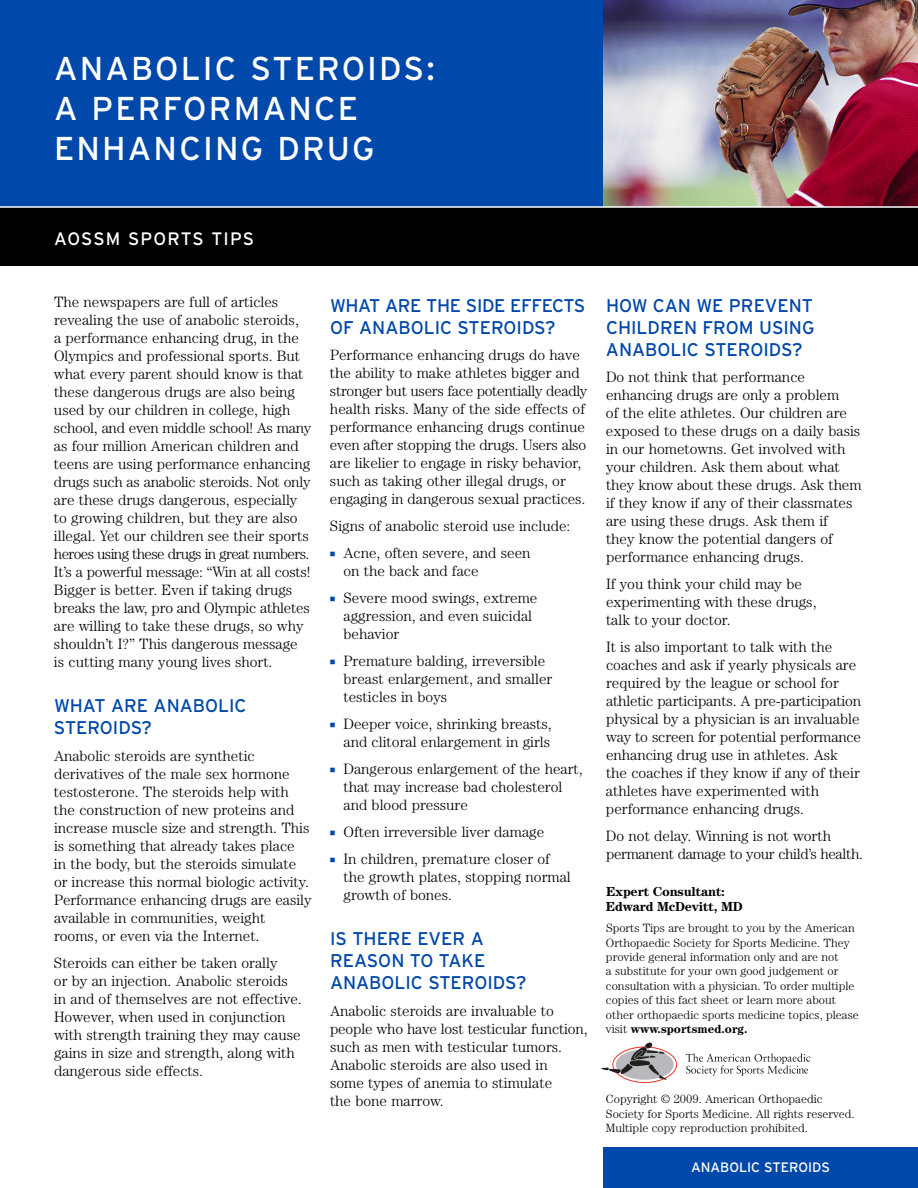
<style>
.page{position:relative;width:918px;height:1188px;background:#fff}
.page>*{position:absolute;margin:0;border:0;box-sizing:border-box;transform-origin:0 0}
.t1{font:33px/39.6px "Interstate";letter-spacing:.065em;color:#fff}
.t2{font:18.3px/22px "Interstate";color:#0048aa}
.t3{font:18.3px/22px "Interstate";letter-spacing:-.02em;color:#0048aa}
.t4{font:18px "Interstate";letter-spacing:.06em;color:#fff}
.t5{font:300 15px/18px "Century";color:#000}
.t6{font:300 15px/18px "Century";letter-spacing:-.02em;color:#000}
.t7{font:13.65px "Interstate";color:#fff}
.t8{font:700 13.2px/15.8px "Century";letter-spacing:-.015em;color:#000}
.t9{font:300 12px/14.4px "Century";color:#000}
.s1{font-weight:700}
</style>
<div class="page">
<div style="left:616px;top:1049px;width:58px;height:31px;background:#b8b9bc;border-radius:50%"></div>
<div style="left:612px;top:1046px;width:65px;height:37px;border:1px solid #ee3e34;border-radius:50%"></div>
<svg style="left:601px;top:1042px;width:66px;height:38px"></svg>
<svg style="left:686px;top:1053px;width:124px;height:23px"></svg>
<div style="left:0;top:0;width:603px;height:207px;background:#0048aa"></div>
<img style="left:603px;top:0;width:315px;height:206px">
<div style="left:0;top:207px;width:918px;height:59px;background:#000"></div>
<div style="left:603px;top:1148px;width:315px;height:40px;background:#0048aa"></div>
<hr style="left:0;top:206px;width:918px;height:2px;background:#fff">
<h1 class="t1" style="left:54px;top:49px;width:382px">ANABOLIC STEROIDS:<br>A PERFORMANCE<br>ENHANCING DRUG</h1>
<p class="t4" style="left:54px;top:228px;width:202px">AOSSM SPORTS TIPS</p>
<p class="t5" style="left:54px;top:294px;width:259px">The newspapers are full of articles revealing the use of anabolic steroids,<br>a performance enhancing drug, in the Olympics and professional sports. But what every parent should know is that these dangerous drugs are also being used by our children in college, high school, and even middle school! As many as four million American children and teens are using performance enhancing drugs such as anabolic steroids. Not only are these drugs dangerous, especially to growing children, but they are also illegal. Yet our children see their sports heroes using these drugs in great numbers.<br>It’s a powerful message: “Win at all costs!<br>Bigger is better. Even if taking drugs breaks the law, pro and Olympic athletes are willing to take these drugs, so why shouldn’t I?” This dangerous message is cutting many young lives short.</p>
<p class="t2" style="left:54px;top:695px;width:194px">WHAT ARE ANABOLIC<br>STEROIDS?</p>
<p class="t5" style="left:54px;top:748px;width:259px">Anabolic steroids are synthetic derivatives of the male sex hormone testosterone. The steroids help with the construction of new proteins and increase muscle size and strength. This is something that already takes place<br>in the body, but the steroids simulate or increase this normal biologic activity.<br>Performance enhancing drugs are easily available in communities, weight rooms, or even via the Internet.</p>
<p class="t5" style="left:54px;top:955px;width:249px">Steroids can either be taken orally<br>or by an injection. Anabolic steroids in and of themselves are not effective.<br>However, when used in conjunction with strength training they may cause gains in size and strength, along with dangerous side effects.</p>
<p class="t3" style="left:330px;top:294px;width:257px">WHAT ARE THE SIDE EFFECTS<br>OF ANABOLIC STEROIDS?</p>
<p class="t5" style="left:330px;top:348px;width:259px">Performance enhancing drugs do have the ability to make athletes bigger and stronger but users face potentially deadly health risks. Many of the side effects of performance enhancing drugs continue even after stopping the drugs. Users also are likelier to engage in risky behavior, such as taking other illegal drugs, or engaging in dangerous sexual practices.</p>
<p class="t5" style="left:344px;top:514px;width:228px;line-height:27px;text-indent:-14px">Signs of anabolic steroid use include:<br>Acne, often severe, and seen</p>
<p class="t5" style="left:343px;top:559px;width:195px;line-height:27px">on the back and face<br>Severe mood swings, extreme</p>
<p class="t5" style="left:343px;top:609px;width:190px">aggression, and even suicidal behavior</p>
<p class="t5" style="left:343px;top:654px;width:210px">Premature balding, irreversible breast enlargement, and smaller testicles in boys</p>
<p class="t5" style="left:344px;top:717px;width:210px">Deeper voice, shrinking breasts, and clitoral enlargement in girls</p>
<p class="t5" style="left:344px;top:762px;width:241px">Dangerous enlargement of the heart, that may increase bad cholesterol and blood pressure</p>
<p class="t5" style="left:344px;top:820px;width:208px;line-height:27px">Often irreversible liver damage<br>In children, premature closer of</p>
<p class="t5" style="left:344px;top:870px;width:229px">the growth plates, stopping normal growth of bones.</p>
<p class="t2" style="left:330px;top:928px;width:198px">IS THERE EVER A<br>REASON TO TAKE<br>ANABOLIC STEROIDS?</p>
<p class="t5" style="left:330px;top:1003px;width:259px">Anabolic steroids are invaluable to people who have lost testicular function, such as men with testicular tumors.<br>Anabolic steroids are also used in<br>some types of anemia to stimulate<br>the bone marrow.</p>
<p class="t2" style="left:606px;top:294px;width:210px;text-align:justify">HOW CAN WE PREVENT CHILDREN FROM USING ANABOLIC STEROIDS?</p>
<p class="t5" style="left:606px;top:370px;width:257px">Do not think that performance enhancing drugs are only a problem<br>of the elite athletes. Our children are exposed to these drugs on a daily basis in our hometowns. Get involved with your children. Ask them about what they know about these drugs. Ask them if they know if any of their classmates are using these drugs. Ask them if<br>they know the potential dangers of performance enhancing drugs.</p>
<p class="t5" style="left:606px;top:577px;width:212px">If you think your child may be experimenting with these drugs, talk to your doctor.</p>
<p class="t5" style="left:606px;top:640px;width:257px">It is also important to talk with the coaches and ask if yearly physicals are required by the league or school for athletic participants. A pre-participation physical by a physician is an invaluable way to screen for potential performance enhancing drug use in athletes. Ask the coaches if they know if any of their athletes have experimented with performance enhancing drugs.</p>
<p class="t6" style="left:606px;top:829px;width:258px">Do not delay. Winning is not worth permanent damage to your child’s health.</p>
<p class="t8" style="left:606px;top:884px;width:138px">Expert Consultant:<br>Edward McDevitt, MD</p>
<p class="t9" style="left:606px;top:922px;width:254px">Sports Tips are brought to you by the American Orthopaedic Society for Sports Medicine. They provide general information only and are not<br>a substitute for your own good judgement or consultation with a physician. To order multiple copies of this fact sheet or learn more about other orthopaedic sports medicine topics, please visit <span class="s1">www.sportsmed.org.</span></p>
<p class="t9" style="left:606px;top:1093px;width:250px">Copyright © 2009. American Orthopaedic<br>Society for Sports Medicine. All rights reserved.<br>Multiple copy reproduction prohibited.</p>
<p class="t7" style="left:691px;top:1159px;width:140px">ANABOLIC STEROIDS</p>
</div>
